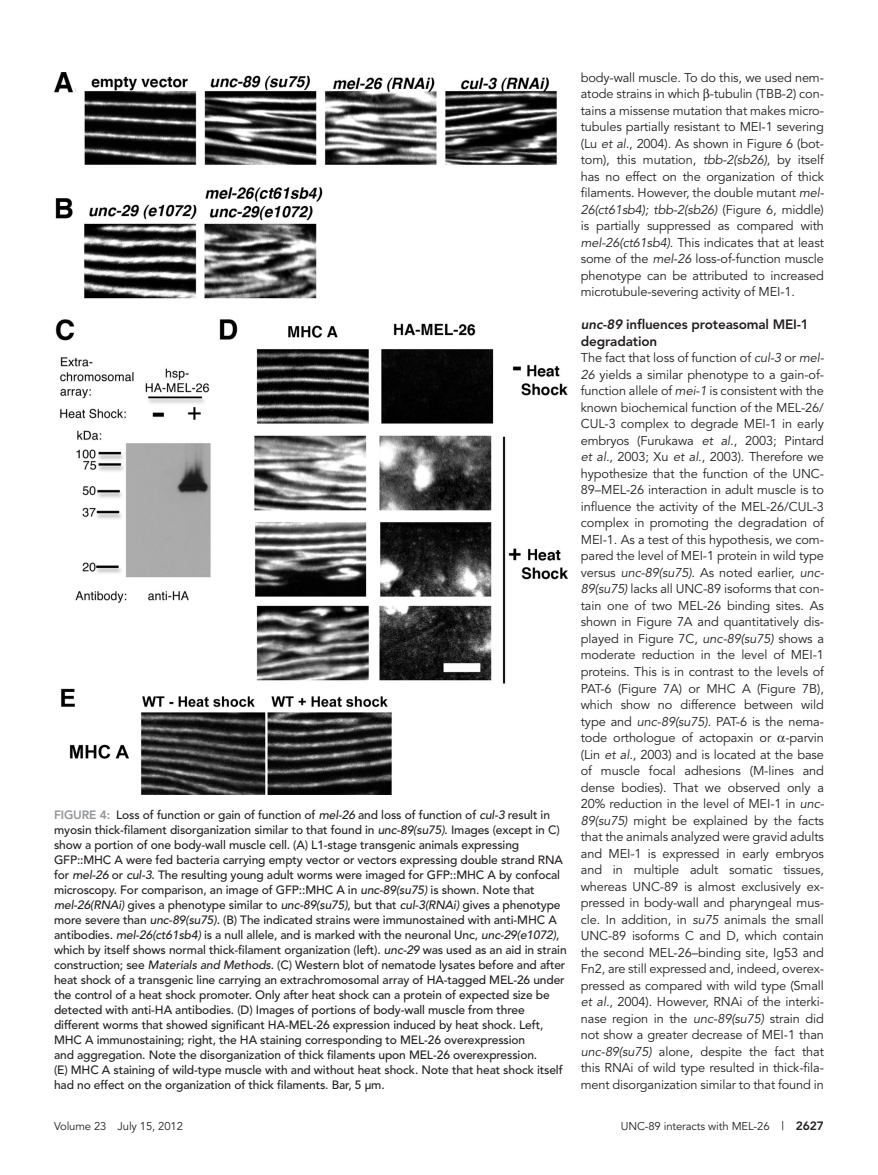
<style>
.page{position:relative;width:878px;height:1175px;background:#fff}
.page>*{position:absolute;margin:0;border:0;box-sizing:border-box;transform-origin:0 0}
.t1{font:800 13.5px/16.5px "Avenir";letter-spacing:-.01em;color:#231f20}
.ParaFL{font:12.75px/16.5px "Avenir";letter-spacing:-.01em;color:#231f20;text-align:justify}
.Para{font:12.75px/16.5px "Avenir";letter-spacing:-.01em;color:#231f20;text-align:justify}
.FigCaption{font:500 12px/15px "Avenir";letter-spacing:-.01em;color:#231f20}
.t2{font:11.25px "Avenir";letter-spacing:-.01em;color:#231f20}
.s1{font-weight:800;color:#939598}
.s2{font-style:italic}
.s3{font-size:12px}
.s4{font-weight:800;font-size:12px}
</style>
<div class="page">
<img style="left:54px;top:72px;width:513px;height:722px">
<p class="FigCaption" style="left:54px;top:807px;width:514px"><span class="s1">FIGURE 4:</span> Loss of function or gain of function of <span class="s2">mel-26</span> and loss of function of <span class="s2">cul-3</span> result in myosin thick-filament disorganization similar to that found in <span class="s2">unc-89(su75)</span>. Images (except in C) show a portion of one body-wall muscle cell. (A) L1-stage transgenic animals expressing GFP::MHC A were fed bacteria carrying empty vector or vectors expressing double strand RNA for <span class="s2">mel-26</span> or <span class="s2">cul-3</span>. The resulting young adult worms were imaged for GFP::MHC A by confocal microscopy. For comparison, an image of GFP::MHC A in <span class="s2">unc-89(su75)</span> is shown. Note that <span class="s2">mel-26(RNAi)</span> gives a phenotype similar to <span class="s2">unc-89(su75)</span>, but that <span class="s2">cul-3(RNAi)</span> gives a phenotype more severe than <span class="s2">unc-89(su75)</span>. (B) The indicated strains were immunostained with anti-MHC A antibodies. <span class="s2">mel-26(ct61sb4)</span> is a null allele, and is marked with the neuronal Unc, <span class="s2">unc-29(e1072)</span>, which by itself shows normal thick-filament organization (left). <span class="s2">unc-29</span> was used as an aid in strain construction; see <span class="s2">Materials and Methods</span>. (C) Western blot of nematode lysates before and after heat shock of a transgenic line carrying an extrachromosomal array of HA-tagged MEL-26 under the control of a heat shock promoter. Only after heat shock can a protein of expected size be detected with anti-HA antibodies. (D) Images of portions of body-wall muscle from three different worms that showed significant HA-MEL-26 expression induced by heat shock. Left, MHC A immunostaining; right, the HA staining corresponding to MEL-26 overexpression<br>and aggregation. Note the disorganization of thick filaments upon MEL-26 overexpression.<br>(E) MHC A staining of wild-type muscle with and without heat shock. Note that heat shock itself had no effect on the organization of thick filaments. Bar, 5 μm.</p>
<p class="Para" style="left:580px;top:69px;width:245px">body-wall muscle. To do this, we used nem&shy;atode strains in which -tubulin (TBB-2) con&shy;tains a missense mutation that makes micro&shy;tubules partially resistant to MEI-1 severing (Lu <span class="s2">et al.</span>, 2004). As shown in Figure 6 (bot&shy;tom), this mutation, <span class="s2">tbb-2(sb26)</span>, by itself has no effect on the organization of thick filaments. However, the double mutant <span class="s2">mel-26(ct61sb4); tbb-2(sb26)</span> (Figure 6, middle) is partially suppressed as compared with <span class="s2">mel-26(ct61sb4)</span>. This indicates that at least some of the <span class="s2">mel-26</span> loss-of-function muscle phenotype can be attributed to increased microtubule-severing activity of MEI-1.</p>
<h2 class="t1" style="left:580px;top:316px;width:230px"><span class="s2">unc-89</span> influences proteasomal MEI-1 degradation</h2>
<p class="ParaFL" style="left:580px;top:350px;width:245px">The fact that loss of function of <span class="s2">cul-3</span> or <span class="s2">mel-26</span> yields a similar phenotype to a gain-of&shy;function allele of <span class="s2">mei-1</span> is consistent with the known biochemical function of the MEL-26/ CUL-3 complex to degrade MEI-1 in early embryos (Furukawa <span class="s2">et al.</span>, 2003; Pintard <span class="s2">et al.</span>, 2003; Xu <span class="s2">et al.</span>, 2003). Therefore we hypothesize that the function of the UNC-89–MEL-26 interaction in adult muscle is to influence the activity of the MEL-26/CUL-3 complex in promoting the degradation of MEI-1. As a test of this hypothesis, we com&shy;pared the level of MEI-1 protein in wild type versus <span class="s2">unc-89(su75).</span> As noted earlier, <span class="s2">unc-89(su75)</span> lacks all UNC-89 isoforms that con&shy;tain one of two MEL-26 binding sites. As shown in Figure 7A and quantitatively dis&shy;played in Figure 7C, <span class="s2">unc-89(su75)</span> shows a moderate reduction in the level of MEI-1 proteins. This is in contrast to the levels of PAT-6 (Figure 7A) or MHC A (Figure 7B), which show no difference between wild type and <span class="s2">unc-89(su75)</span>. PAT-6 is the nema&shy;tode orthologue of actopaxin or -parvin (Lin <span class="s2">et al.</span>, 2003) and is located at the base of muscle focal adhesions (M-lines and dense bodies). That we observed only a 20% reduction in the level of MEI-1 in <span class="s2">unc-89(su75)</span> might be explained by the facts that the animals analyzed were gravid adults and MEI-1 is expressed in early embryos and in multiple adult somatic tissues, whereas UNC-89 is almost exclusively ex&shy;pressed in body-wall and pharyngeal mus&shy;cle. In addition, in <span class="s2">su75</span> animals the small UNC-89 isoforms C and D, which contain the second MEL-26–binding site, Ig53 and Fn2, are still expressed and, indeed, overex&shy;pressed as compared with wild type (Small <span class="s2">et al.</span>, 2004). However, RNAi of the interki&shy;nase region in the <span class="s2">unc-89(su75)</span> strain did not show a greater decrease of MEI-1 than <span class="s2">unc-89(su75)</span> alone, despite the fact that this RNAi of wild type resulted in thick-fila&shy;ment disorganization similar to that found in</p>
<p class="t2" style="left:54px;top:1119px;width:130px">Volume 23 July 15, 2012</p>
<p class="t2" style="left:620px;top:1119px;width:205px">UNC-89 interacts with MEL-26 <span class="s3">|</span> <span class="s4">2627</span></p>
</div>
